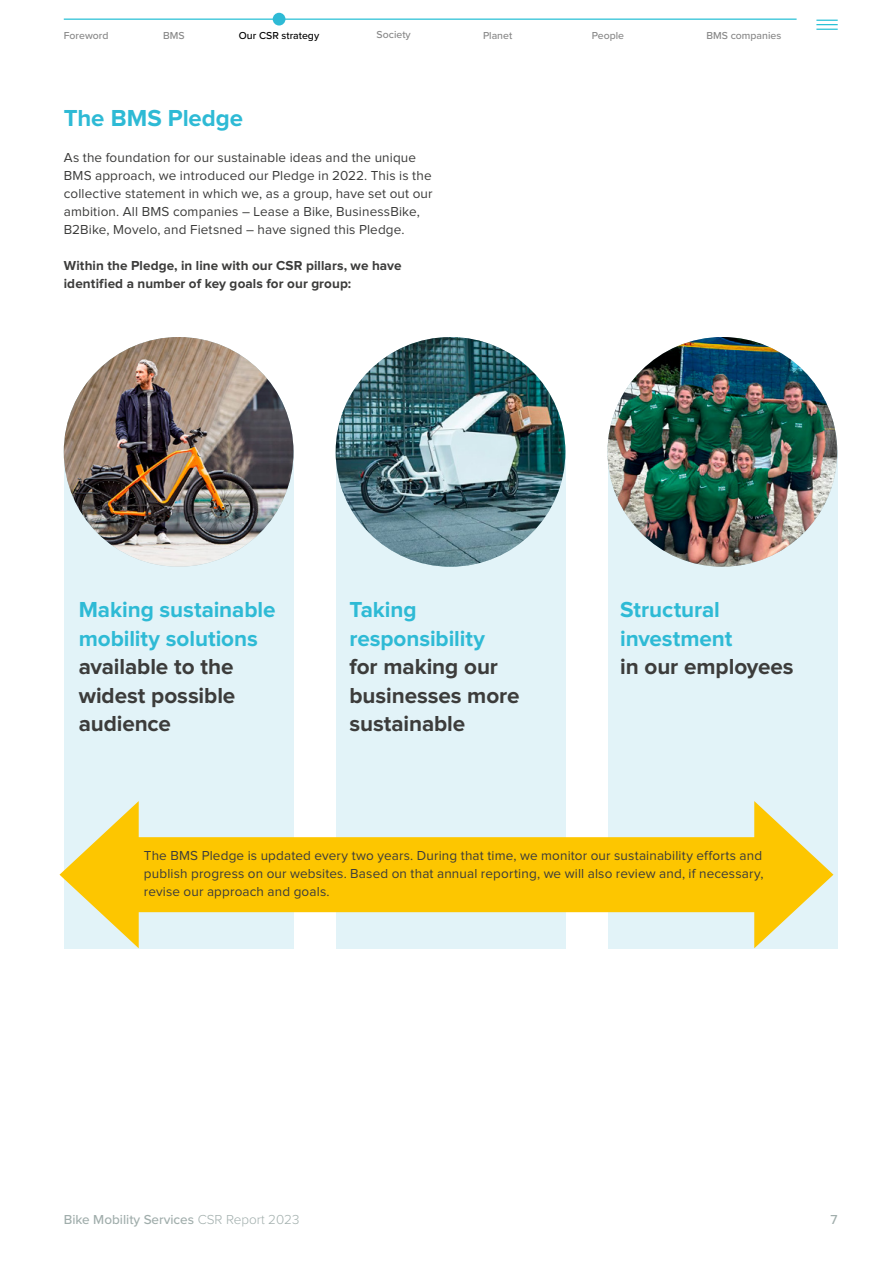
<style>
.page{position:relative;width:893px;height:1263px;background:#fff}
.page>*{position:absolute;margin:0;border:0;box-sizing:border-box;transform-origin:0 0}
.t1{font:700 24px "Proxima Nova";letter-spacing:-.005em;color:#2ebad5}
.t2{font:700 22.5px/28.5px "Proxima Nova";letter-spacing:-.005em;color:#3c3c3b;text-align:justify}
.t3{font:700 22.5px/28.5px "Proxima Nova";letter-spacing:-.005em;color:#2ebad5}
.t4{font:13.5px/18px "Proxima Nova";letter-spacing:.01em;color:#3c3c3b}
.t5{font:700 13.5px/18px "Proxima Nova";letter-spacing:.01em;color:#3c3c3b}
.t6{font:500 13.5px "Proxima Nova";color:#a1aeac}
.t7{font:500 10.5px "Proxima Nova";color:#878787}
.t8{font:500 10.5px "Proxima Nova";color:#000}
.s1{font-weight:300}
</style>
<div class="page">
<div style="left:64px;top:450px;width:229px;height:498px;background:#e2f3f8"></div>
<div style="left:336px;top:450px;width:229px;height:498px;background:#e2f3f8"></div>
<div style="left:608px;top:450px;width:230px;height:498px;background:#e2f3f8"></div>
<img style="left:64px;top:337px;width:229px;height:230px;border-radius:115px">
<img style="left:336px;top:337px;width:229px;height:230px;border-radius:115px">
<img style="left:607px;top:337px;width:230px;height:230px;border-radius:115px">
<div style="left:119px;top:837px;width:655px;height:75px;background:#fdc600"></div>
<svg style="left:60px;top:801px;width:79px;height:147px"></svg>
<svg style="left:754px;top:801px;width:79px;height:147px"></svg>
<hr style="left:64px;top:19px;width:733px;height:1px;background:#00b5cf">
<svg style="left:816px;top:20px;width:22px;height:10px"></svg>
<div style="left:273px;top:13px;width:12px;height:13px;background:#2ebad5;border-radius:50%"></div>
<p class="t7" style="left:64px;top:27px;width:46px">Foreword</p>
<p class="t7" style="left:163px;top:27px;width:23px">BMS</p>
<p class="t8" style="left:239px;top:27px;width:82px">Our CSR strategy</p>
<p class="t7" style="left:377px;top:27px;width:36px">Society</p>
<p class="t7" style="left:483px;top:27px;width:31px">Planet</p>
<p class="t7" style="left:592px;top:27px;width:34px">People</p>
<p class="t7" style="left:706px;top:27px;width:76px">BMS companies</p>
<h1 class="t1" style="left:64px;top:107px;width:181px">The BMS Pledge</h1>
<p class="t4" style="left:64px;top:149px;width:370px">As the foundation for our sustainable ideas and the unique BMS approach, we introduced our Pledge in 2022. This is the collective statement in which we, as a group, have set out our ambition. All BMS companies – Lease a Bike, BusinessBike, B2Bike, Movelo, and Fietsned – have signed this Pledge.</p>
<p class="t5" style="left:64px;top:257px;width:339px">Within the Pledge, in line with our CSR pillars, we have identified a number of key goals for our group:</p>
<h2 class="t3" style="left:79px;top:597px;width:198px">Making sustainable mobility solutions</h2>
<h2 class="t2" style="left:79px;top:654px;width:158px">available to the widest possible audience</h2>
<h2 class="t3" style="left:349px;top:597px;width:137px">Taking responsibility</h2>
<h2 class="t2" style="left:349px;top:654px;width:172px;text-align:left">for making our businesses more sustainable</h2>
<h2 class="t3" style="left:620px;top:597px;width:114px">Structural investment</h2>
<h2 class="t2" style="left:620px;top:654px;width:175px">in our employees</h2>
<p class="t4" style="left:144px;top:847px;width:621px;text-align:justify">The BMS Pledge is updated every two years. During that time, we monitor our sustainability efforts and publish progress on our websites. Based on that annual reporting, we will also review and, if necessary, revise our approach and goals.</p>
<p class="t6" style="left:64px;top:1209px;width:237px">Bike Mobility Services <span class="s1">CSR Report 2023</span></p>
<p class="t6" style="left:831px;top:1209px;width:9px">7</p>
</div>
